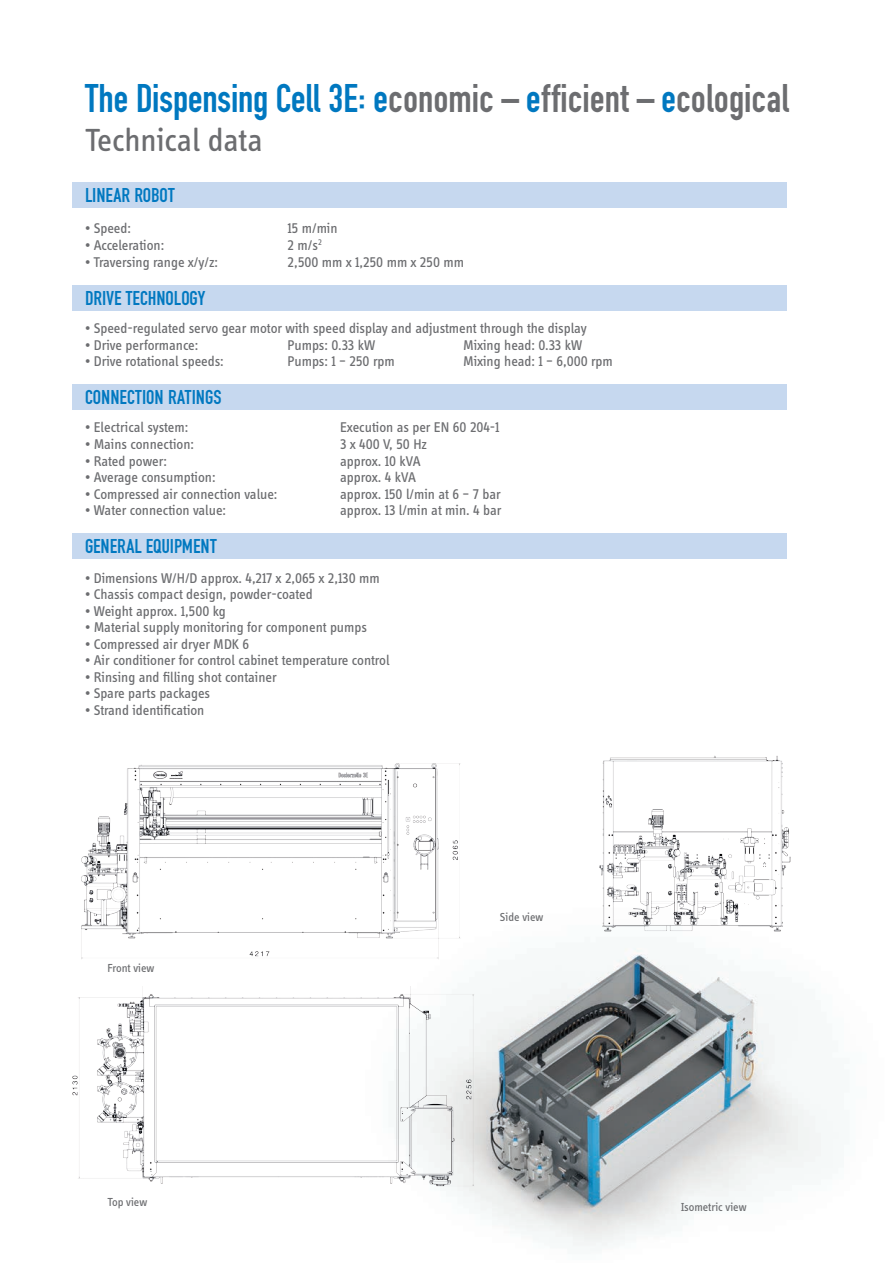
<style>
.page{position:relative;width:893px;height:1263px;background:#fff}
.page>*{position:absolute;margin:0;border:0;box-sizing:border-box;transform-origin:0 0}
.t1{font:42px "Engschrift DIND";color:#6c6d70}
.t2{font:33px "Info Display OT";color:#6c6d70}
.t3{font:21px "Engschrift DIND";color:#0078c0}
.t4{font:14.55px "Info Display OT";color:#6c6d70}
.t5{font:12px "Info Display OT";color:#6c6d70}
.s1{color:#0078c0}
</style>
<div class="page">
<div style="left:72px;top:384px;width:715px;height:26px;background:#c6d8ef"></div>
<div style="left:72px;top:533px;width:715px;height:26px;background:#c6d8ef"></div>
<div style="left:72px;top:182px;width:715px;height:26px;background:#c6d8ef"></div>
<div style="left:72px;top:285px;width:715px;height:26px;background:#c6d8ef"></div>
<img style="left:480px;top:948px;width:341px;height:298px">
<img style="left:81px;top:763px;width:404px;height:216px">
<img style="left:72px;top:986px;width:424px;height:217px">
<img style="left:599px;top:755px;width:192px;height:177px">
<h1 class="t1" style="left:85px;top:76px;width:706px"><span class="s1">The Dispensing Cell 3E: e</span>conomic – <span class="s1">e</span>fficient – <span class="s1">e</span>cological</h1>
<h2 class="t2" style="left:85px;top:120px;width:179px">Technical data</h2>
<h3 class="t3" style="left:85px;top:183px;width:91px">LINEAR ROBOT</h3>
<p class="t4" style="left:85px;top:220px;width:48px">• Speed:</p>
<p class="t4" style="left:288px;top:220px;width:52px">15 m/min</p>
<p class="t4" style="left:85px;top:237px;width:81px">• Acceleration:</p>
<p class="t4" style="left:288px;top:237px;width:36px">2 m/s<sup>2</sup></p>
<p class="t4" style="left:85px;top:253px;width:135px">• Traversing range x/y/z:</p>
<p class="t4" style="left:288px;top:253px;width:178px">2,500 mm x 1,250 mm x 250 mm</p>
<h3 class="t3" style="left:85px;top:286px;width:122px">DRIVE TECHNOLOGY</h3>
<p class="t4" style="left:85px;top:319px;width:503px">• Speed-regulated servo gear motor with speed display and adjustment through the display</p>
<p class="t4" style="left:85px;top:336px;width:115px">• Drive performance:</p>
<p class="t4" style="left:288px;top:336px;width:89px">Pumps: 0.33 kW</p>
<p class="t4" style="left:463px;top:336px;width:121px">Mixing head: 0.33 kW</p>
<p class="t4" style="left:85px;top:353px;width:140px">• Drive rotational speeds:</p>
<p class="t4" style="left:288px;top:353px;width:109px">Pumps: 1 – 250 rpm</p>
<p class="t4" style="left:463px;top:353px;width:151px">Mixing head: 1 – 6,000 rpm</p>
<h3 class="t3" style="left:85px;top:386px;width:138px">CONNECTION RATINGS</h3>
<p class="t4" style="left:85px;top:419px;width:105px">• Electrical system:</p>
<p class="t4" style="left:340px;top:419px;width:161px">Execution as per EN 60 204-1</p>
<p class="t4" style="left:85px;top:436px;width:111px">• Mains connection:</p>
<p class="t4" style="left:340px;top:436px;width:88px">3 x 400 V, 50 Hz</p>
<p class="t4" style="left:85px;top:452px;width:83px">• Rated power:</p>
<p class="t4" style="left:340px;top:452px;width:82px">approx. 10 kVA</p>
<p class="t4" style="left:85px;top:469px;width:132px">• Average consumption:</p>
<p class="t4" style="left:340px;top:469px;width:77px">approx. 4 kVA</p>
<p class="t4" style="left:85px;top:485px;width:194px">• Compressed air connection value:</p>
<p class="t4" style="left:340px;top:485px;width:162px">approx. 150 l/min at 6 – 7 bar</p>
<p class="t4" style="left:85px;top:502px;width:143px">• Water connection value:</p>
<p class="t4" style="left:340px;top:502px;width:163px">approx. 13 l/min at min. 4 bar</p>
<h3 class="t3" style="left:85px;top:535px;width:133px">GENERAL EQUIPMENT</h3>
<p class="t4" style="left:85px;top:569px;width:296px">• Dimensions W/H/D approx. 4,217 x 2,065 x 2,130 mm</p>
<p class="t4" style="left:85px;top:586px;width:229px">• Chassis compact design, powder-coated</p>
<p class="t4" style="left:85px;top:602px;width:142px">• Weight approx. 1,500 kg</p>
<p class="t4" style="left:85px;top:619px;width:283px">• Material supply monitoring for component pumps</p>
<p class="t4" style="left:85px;top:635px;width:166px">• Compressed air dryer MDK 6</p>
<p class="t4" style="left:85px;top:652px;width:306px">• Air conditioner for control cabinet temperature control</p>
<p class="t4" style="left:85px;top:668px;width:193px">• Rinsing and filling shot container</p>
<p class="t4" style="left:85px;top:685px;width:127px">• Spare parts packages</p>
<p class="t4" style="left:85px;top:701px;width:121px">• Strand identification</p>
<p class="t5" style="left:107px;top:961px;width:49px">Front view</p>
<p class="t5" style="left:107px;top:1194px;width:41px">Top view</p>
<p class="t5" style="left:500px;top:910px;width:45px">Side view</p>
<p class="t5" style="left:681px;top:1200px;width:67px">Isometric view</p>
</div>
